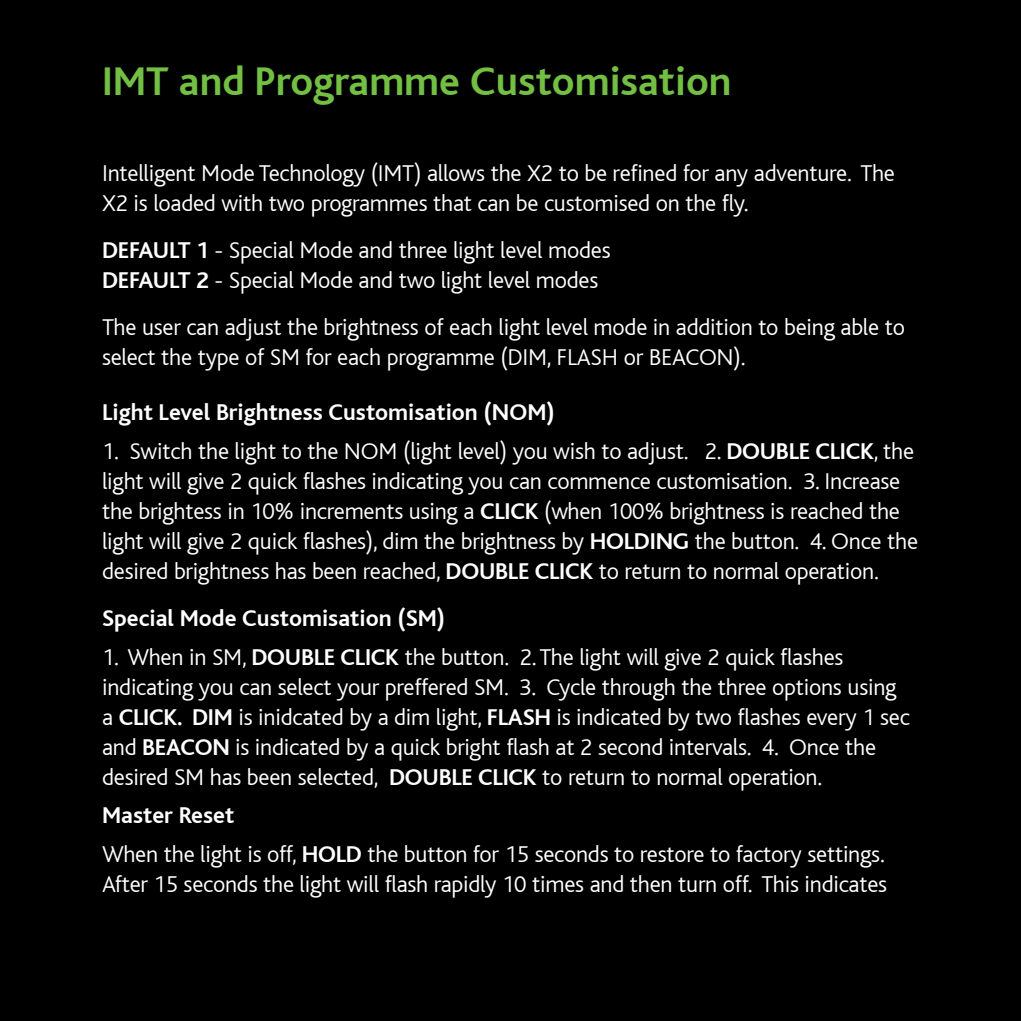
<style>
.page{position:relative;width:1021px;height:1021px;background:#fff}
.page>*{position:absolute;margin:0;border:0;box-sizing:border-box;transform-origin:0 0}
.t1{font:700 42px "Bliss";color:#72bf44}
.t2{font:300 24px/30px "Bliss";letter-spacing:-.01em;color:#fff}
.t3{font:700 24px "Bliss";color:#fff}
.s1{font-weight:700}
</style>
<div class="page">
<div style="left:0;top:0;width:1020px;height:1020px;background:#000"></div>
<h1 class="t1" style="left:102px;top:60px;width:631px">IMT and Programme Customisation</h1>
<p class="t2" style="left:102px;top:158px;width:794px">Intelligent Mode Technology (IMT) allows the X2 to be refined for any adventure. The<br>X2 is loaded with two programmes that can be customised on the fly.</p>
<p class="t2" style="left:102px;top:235px;width:510px"><span class="s1">DEFAU LT 1</span> - Special Mode and three light level modes<br><span class="s1">DEFAU LT 2</span> - Special Mode and two light level modes</p>
<p class="t2" style="left:102px;top:312px;width:804px">The user can adjust the brightness of each light level mode in addition to being able to select the type of SM for each programme (DIM, FLASH or BEACON).</p>
<p class="t3" style="left:102px;top:400px;width:454px">Light Level Brightness Customisation (NOM)</p>
<p class="t2" style="left:102px;top:436px;width:813px">1. Switch the light to the NOM (light level) you wish to adjust. 2. <span class="s1">DOUBLE CLICK</span>, the light will give 2 quick flashes indicating you can commence customisation. 3. Increase the brightess in 10% increments using a <span class="s1">CLICK</span> (when 100% brightness is reached the light will give 2 quick flashes), dim the brightness by <span class="s1">HOLDING</span></p>
<p class="t2" style="left:102px;top:526px;width:817px;text-indent:592px">the button. 4. Once the desired brightness has been reached, <span class="s1">DOUBLE CLICK</span> to return to normal operation.</p>
<p class="t3" style="left:102px;top:605px;width:344px">Special Mode Customisation (SM)</p>
<p class="t2" style="left:102px;top:642px;width:809px">1. When in SM, <span class="s1">DOUBLE CLICK</span> the button. 2. The light will give 2 quick flashes indicating you can select your preffered SM. 3. Cycle through the three options using a <span class="s1">CLICK. DIM</span> is inidcated by a dim light, <span class="s1">FLASH</span> is indicated by two flashes every 1 sec and <span class="s1">BEACON</span> is indicated by a quick bright flash at 2 second intervals. 4. Once the desired SM has been selected, <span class="s1">DOUBLE CLICK</span> to return to normal operation.</p>
<p class="t2" style="left:102px;top:796px;width:784px;line-height:38.4px"><span class="s1">Master Reset<br></span>When the light is off, <span class="s1">HOLD</span> the button for 15 seconds to restore to factory settings.</p>
<p class="t2" style="left:102px;top:869px;width:786px">After 15 seconds the light will flash rapidly 10 times and then turn off. This indicates</p>
</div>
